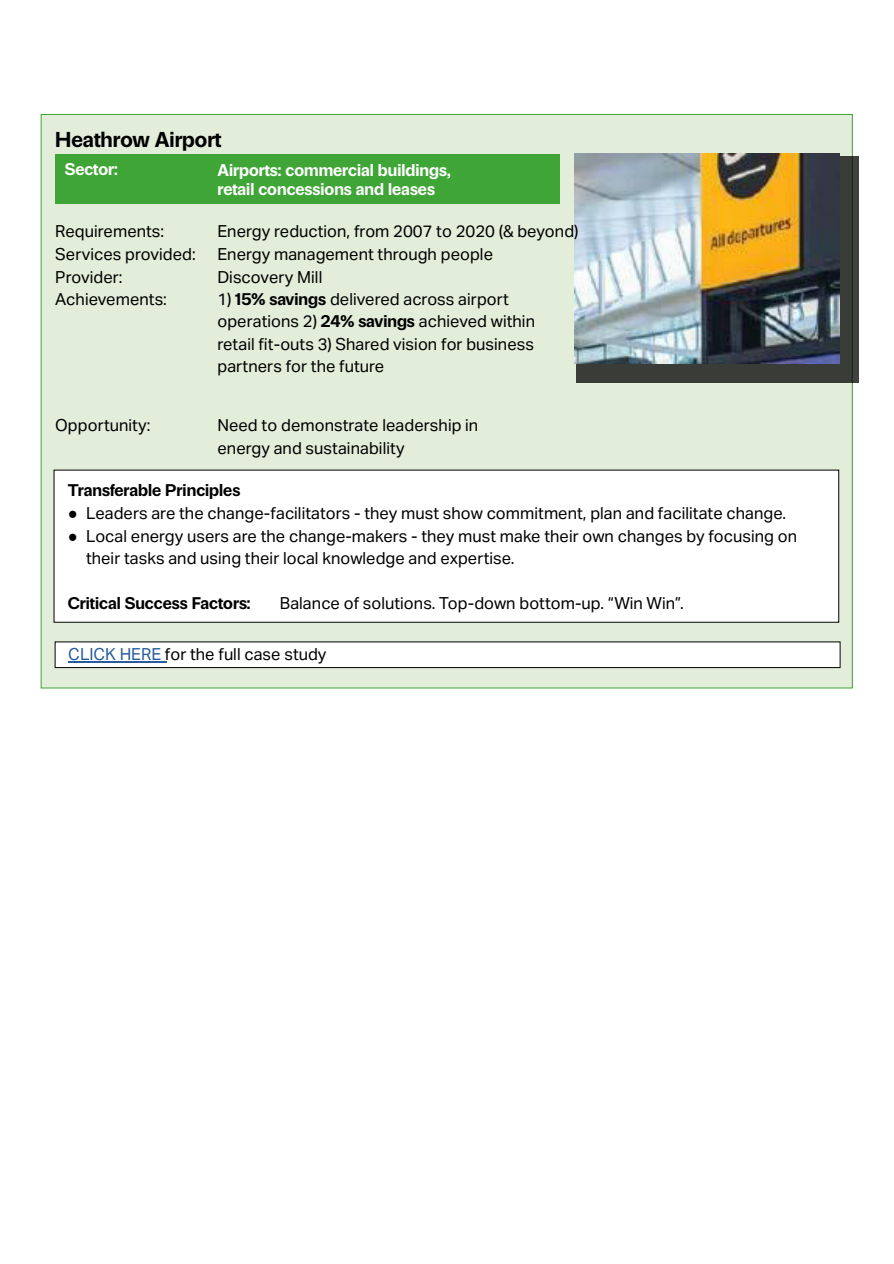
<style>
.page{position:relative;width:894px;height:1264px;background:#fff}
.page>*{position:absolute;margin:0;border:0;box-sizing:border-box;transform-origin:0 0}
.t1{font:700 21px "Parabolica";color:#000}
.t2{font:16.5px/22.6px "Aktiv Grotesk";color:#000}
.t3{font:700 16.5px/19.6px "Parabolica";color:#fff}
.t4{font:700 16.5px "Parabolica";color:#000}
.s1{font-family:"Parabolica";font-weight:700}
.s2{font-family:"Times New Roman"}
.s3{color:#285c9c}
</style>
<div class="page">
<div style="left:41px;top:114px;width:811px;height:573px;background:#e2edda"></div>
<div style="left:55px;top:154px;width:505px;height:49px;background:#3fa536"></div>
<svg style="left:576px;top:156px;width:282px;height:227px;background:#3a3d39"></svg>
<img style="left:574px;top:154px;width:265px;height:209px">
<div style="left:55px;top:642px;width:784px;height:25px;background:#fff"></div>
<hr style="left:68px;top:661px;width:99px;height:1px;background:#265c9c">
<div style="left:54px;top:470px;width:784px;height:152px;background:#fff"></div>
<p class="t1" style="left:55px;top:124px;width:168px">Heathrow Airport</p>
<p class="t3" style="left:65px;top:158px;width:55px">Sector:</p>
<p class="t3" style="left:217px;top:159px;width:235px">Airports: commercial buildings, retail concessions and leases</p>
<p class="t2" style="left:55px;top:220px;width:142px">Requirements:<br>Services provided:<br>Provider:<br>Achievements:</p>
<p class="t2" style="left:217px;top:220px;width:362px">Energy reduction, from 2007 to 2020 (&amp; beyond)<br>Energy management through people<br>Discovery Mill</p>
<p class="t2" style="left:217px;top:287px;width:319px">1) <span class="s1">15% savings</span> delivered across airport operations 2) <span class="s1">24% savings</span> achieved within retail fit-outs 3) Shared vision for business partners for the future</p>
<p class="t2" style="left:55px;top:414px;width:97px">Opportunity:</p>
<p class="t2" style="left:217px;top:414px;width:262px">Need to demonstrate leadership in energy and sustainability</p>
<p class="t4" style="left:68px;top:478px;width:174px">Transferable Principles</p>
<p class="t2" style="left:68px;top:502px;width:719px"><span class="s2">●</span> Leaders are the change-facilitators - they must show commitment, plan and facilitate change.</p>
<p class="t2" style="left:86px;top:524px;width:712px;text-indent:-18px"><span class="s2">●</span> Local energy users are the change-makers - they must make their own changes by focusing on their tasks and using their local knowledge and expertise.</p>
<p class="t4" style="left:68px;top:591px;width:184px">Critical Success Factors:</p>
<p class="t2" style="left:280px;top:591px;width:405px">Balance of solutions. Top-down bottom-up. “Win Win”.</p>
<p class="t2" style="left:68px;top:642px;width:260px"><span class="s3">CLICK HERE</span> for the full case study</p>
</div>
